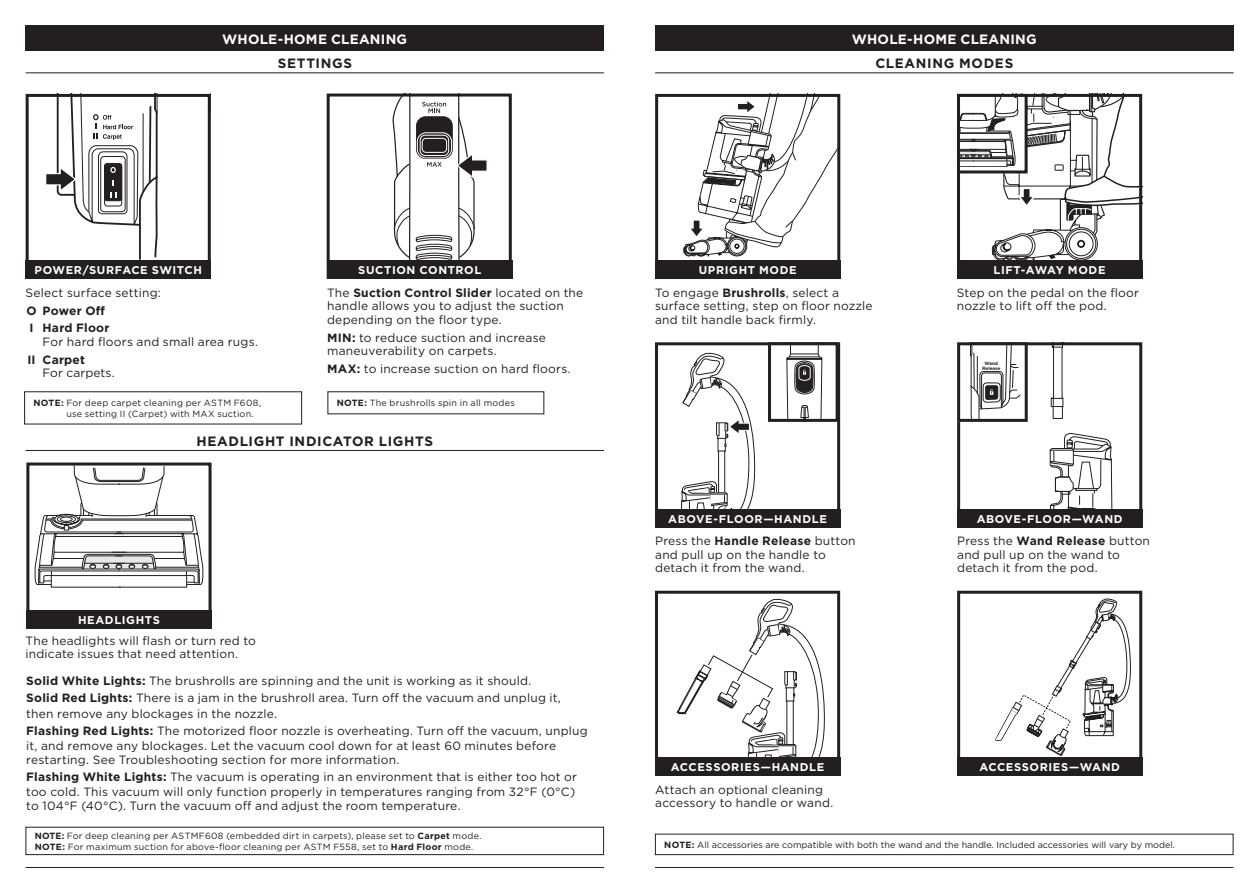
<style>
.page{position:relative;width:1259px;height:893px;background:#fff}
.page>*{position:absolute;margin:0;border:0;box-sizing:border-box;transform-origin:0 0}
.t1{font:700 13.5px "Gotham";letter-spacing:.05em;color:#231f20}
.t2{font:700 13.5px "Gotham";letter-spacing:.02em;color:#fff}
.t3{font:12px/13.5px "Gotham";letter-spacing:.015em;color:#231f20}
.t4{font:700 12px/17.7px "Gotham";letter-spacing:.02em;color:#231f20}
.t5{font:700 11.25px "Gotham";letter-spacing:.05em;color:#fff}
.t6{font:9px/10.5px "Gotham";letter-spacing:.025em;color:#231f20}
.t7{font:9px "Gotham";color:#231f20}
.t8{font:700 4.65px/4.7px "Gotham";color:#231f20;text-align:center}
.s1{font-weight:700}
</style>
<div class="page">
<hr style="left:655px;top:867px;width:578px;height:1px;background:#231f20">
<hr style="left:26px;top:867px;width:578px;height:1px;background:#231f20">
<div style="left:655px;top:834px;width:578px;height:21px;border:1px solid #231f20"></div>
<div style="left:655px;top:26px;width:578px;height:25px;background:#231f20"></div>
<hr style="left:655px;top:72px;width:578px;height:1px;background:#231f20">
<div style="left:655px;top:94px;width:185px;height:185px;border:3px solid #231f20"></div>
<div style="left:26px;top:94px;width:185px;height:185px;border:3px solid #231f20"></div>
<svg style="left:1050px;top:346px;width:14px;height:73px"></svg>
<svg style="left:1049px;top:433px;width:64px;height:76px"></svg>
<div style="left:957px;top:342px;width:185px;height:185px;border:3px solid #231f20"></div>
<div style="left:957px;top:591px;width:185px;height:185px;border:3px solid #231f20"></div>
<div style="left:655px;top:342px;width:185px;height:185px;border:3px solid #231f20"></div>
<svg style="left:659px;top:599px;width:166px;height:159px"></svg>
<div style="left:655px;top:591px;width:185px;height:185px;border:3px solid #231f20"></div>
<div style="left:655px;top:261px;width:185px;height:18px;background:#231f20"></div>
<div style="left:957px;top:261px;width:185px;height:18px;background:#231f20"></div>
<div style="left:26px;top:261px;width:185px;height:18px;background:#231f20"></div>
<div style="left:957px;top:509px;width:185px;height:18px;background:#231f20"></div>
<div style="left:957px;top:758px;width:185px;height:18px;background:#231f20"></div>
<div style="left:655px;top:509px;width:185px;height:18px;background:#231f20"></div>
<div style="left:655px;top:758px;width:185px;height:18px;background:#231f20"></div>
<svg style="left:970px;top:346px;width:50px;height:72px"></svg>
<div style="left:957px;top:342px;width:70px;height:80px;border:3px solid #231f20"></div>
<svg style="left:786px;top:346px;width:36px;height:72px"></svg>
<hr style="left:789px;top:425px;width:30px;height:1px;background:#231f20">
<div style="left:768px;top:342px;width:70px;height:80px;border:3px solid #231f20"></div>
<div style="left:26px;top:26px;width:578px;height:25px;background:#231f20"></div>
<hr style="left:26px;top:72px;width:578px;height:1px;background:#231f20">
<svg style="left:683px;top:94px;width:155px;height:162px"></svg>
<svg style="left:45px;top:94px;width:166px;height:166px"></svg>
<svg style="left:679px;top:353px;width:76px;height:175px"></svg>
<div style="left:327px;top:94px;width:185px;height:185px;border:3px solid #231f20"></div>
<div style="left:327px;top:261px;width:185px;height:18px;background:#231f20"></div>
<svg style="left:392px;top:94px;width:96px;height:167px"></svg>
<svg style="left:957px;top:94px;width:185px;height:167px"></svg>
<div style="left:957px;top:94px;width:70px;height:79px;border:3px solid #231f20"></div>
<svg style="left:995px;top:599px;width:135px;height:157px"></svg>
<hr style="left:26px;top:450px;width:578px;height:1px;background:#231f20">
<div style="left:26px;top:827px;width:578px;height:28px;border:1px solid #231f20"></div>
<svg style="left:35px;top:466px;width:168px;height:121px"></svg>
<div style="left:26px;top:462px;width:185px;height:166px;border:3px solid #231f20"></div>
<div style="left:26px;top:610px;width:185px;height:18px;background:#231f20"></div>
<p class="t2" style="left:222px;top:30px;width:186px">WHOLE-HOME CLEANING</p>
<p class="t1" style="left:278px;top:54px;width:76px">SETTINGS</p>
<p class="t2" style="left:852px;top:30px;width:186px">WHOLE-HOME CLEANING</p>
<p class="t1" style="left:875px;top:54px;width:139px">CLEANING MODES</p>
<p class="t5" style="left:34px;top:263px;width:169px">POWER/SURFACE SWITCH</p>
<p class="t5" style="left:699px;top:263px;width:99px">UPRIGHT MODE</p>
<p class="t5" style="left:993px;top:263px;width:113px">LIFT-AWAY MODE</p>
<p class="t5" style="left:358px;top:263px;width:125px">SUCTION CONTROL</p>
<p class="t3" style="left:26px;top:286px;width:137px">Select surface setting:</p>
<p class="t4" style="left:26px;top:301px;width:85px">O Power Off<br>I Hard Floor</p>
<p class="t3" style="left:43px;top:335px;width:217px">For hard floors and small area rugs.</p>
<p class="t4" style="left:27px;top:350px;width:59px">II Carpet</p>
<p class="t3" style="left:43px;top:366px;width:74px">For carpets.</p>
<p class="t3" style="left:327px;top:286px;width:258px">The <span class="s1">Suction Control Slider</span> located on the handle allows you to adjust the suction depending on the floor type.</p>
<p class="t3" style="left:327px;top:330px;width:220px"><span class="s1">MIN:</span> to reduce suction and increase maneuverability on carpets.</p>
<p class="t3" style="left:327px;top:362px;width:245px"><span class="s1">MAX:</span> to increase suction on hard floors.</p>
<p class="t6" style="left:66px;top:398px;width:196px;text-indent:-33px"><span class="s1">NOTE:</span> For deep carpet cleaning per ASTM F608, use setting II (Carpet) with MAX suction.</p>
<p class="t6" style="left:337px;top:398px;width:180px"><span class="s1">NOTE:</span> The brushrolls spin in all modes</p>
<p class="t1" style="left:196px;top:432px;width:238px">HEADLIGHT INDICATOR LIGHTS</p>
<p class="t5" style="left:78px;top:612px;width:83px">HEADLIGHTS</p>
<p class="t3" style="left:26px;top:634px;width:232px">The headlights will flash or turn red to indicate issues that need attention.</p>
<p class="t3" style="left:26px;top:672px;width:563px;line-height:16.8px"><span class="s1">Solid White Lights:</span> The brushrolls are spinning and the unit is working as it should.<br><span class="s1">Solid Red Lights:</span> There is a jam in the brushroll area. Turn off the vacuum and unplug it, then remove any blockages in the nozzle.<br><span class="s1">Flashing Red Lights:</span> The motorized floor nozzle is overheating. Turn off the vacuum, unplug</p>
<p class="t3" style="left:26px;top:738px;width:531px;line-height:14.7px">it, and remove any blockages. Let the vacuum cool down for at least 60 minutes before restarting. See Troubleshooting section for more information.</p>
<p class="t3" style="left:26px;top:769px;width:552px;line-height:14.7px"><span class="s1">Flashing White Lights:</span> The vacuum is operating in an environment that is either too hot or too cold. This vacuum will only function properly in temperatures ranging from 32°F (0°C) to 104°F (40°C). Turn the vacuum off and adjust the room temperature.</p>
<p class="t6" style="left:35px;top:831px;width:448px"><span class="s1">NOTE:</span> For deep cleaning per ASTMF608 (embedded dirt in carpets), please set to <span class="s1">Carpet</span> mode.<br><span class="s1">NOTE:</span> For maximum suction for above-floor cleaning per ASTM F558, set to <span class="s1">Hard Floor</span> mode.</p>
<p class="t3" style="left:655px;top:286px;width:219px">To engage <span class="s1">Brushrolls</span>, select a surface setting, step on floor nozzle and tilt handle back firmly.</p>
<p class="t3" style="left:957px;top:286px;width:184px">Step on the pedal on the floor nozzle to lift off the pod.</p>
<p class="t8" style="left:982px;top:361px;width:20px">Wand<br>Release</p>
<p class="t5" style="left:668px;top:511px;width:160px">ABOVE-FLOOR—HANDLE</p>
<p class="t5" style="left:976px;top:511px;width:147px">ABOVE-FLOOR—WAND</p>
<p class="t3" style="left:655px;top:534px;width:202px">Press the <span class="s1">Handle Release</span> button and pull up on the handle to detach it from the wand.</p>
<p class="t3" style="left:957px;top:534px;width:194px">Press the <span class="s1">Wand Release</span> button and pull up on the wand to detach it from the pod.</p>
<p class="t5" style="left:671px;top:760px;width:155px">ACCESSORIES—HANDLE</p>
<p class="t5" style="left:979px;top:760px;width:142px">ACCESSORIES—WAND</p>
<p class="t3" style="left:655px;top:782px;width:180px">Attach an optional cleaning accessory to handle or wand.</p>
<p class="t7" style="left:664px;top:839px;width:512px"><span class="s1">NOTE:</span> All accessories are compatible with both the wand and the handle. Included accessories will vary by model.</p>
</div>
